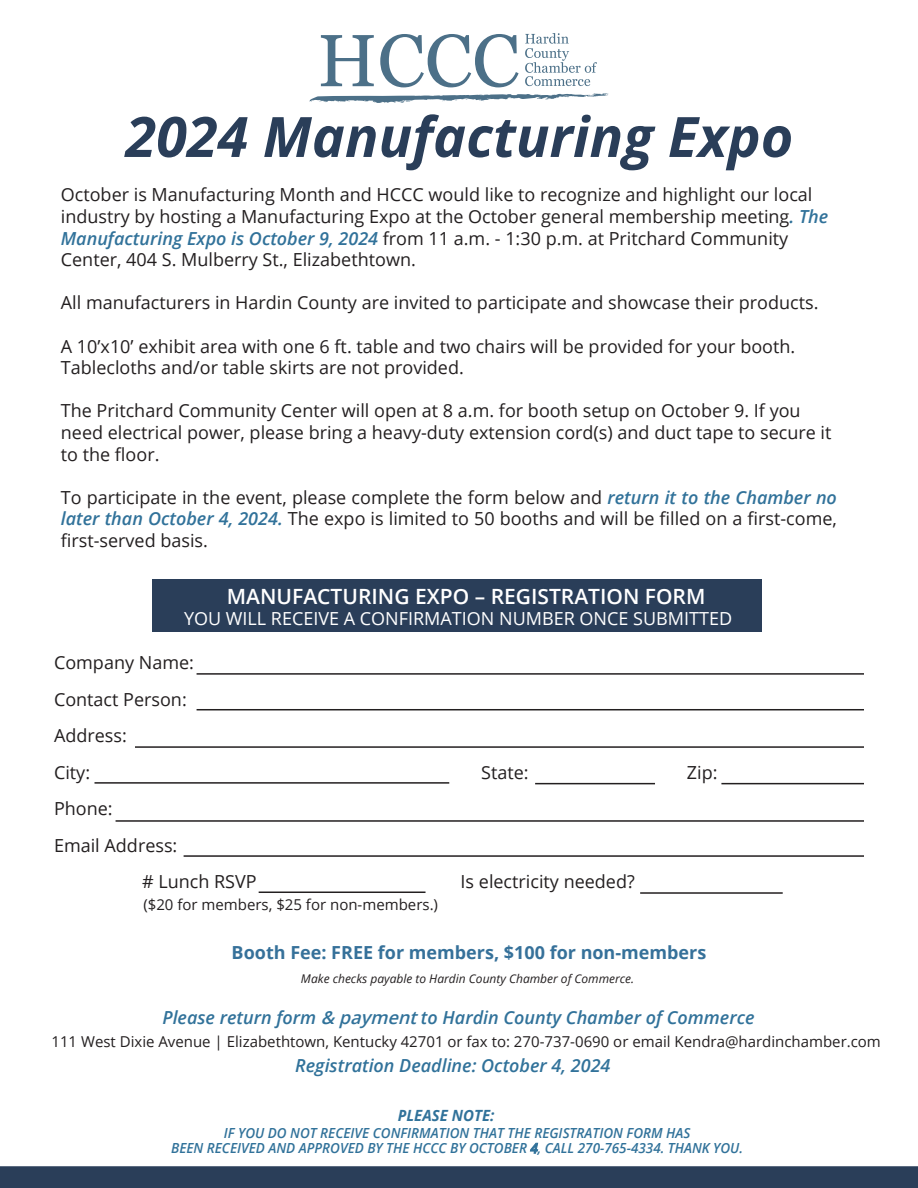
<style>
.page{position:relative;width:918px;height:1188px;background:#fff}
.page>*{position:absolute;margin:0;border:0;box-sizing:border-box;transform-origin:0 0}
.t1{font:italic 700 55.65px "Open Sans";color:#2a3e59}
.t2{font:600 21px "Open Sans";color:#fff}
.t3{font:18px/21.6px "Open Sans";color:#231f20}
.t4{font:italic 600 18px "Open Sans";color:#31729a}
.t5{font:18px "Open Sans";color:#fff}
.t6{font:700 18px "Open Sans";color:#36719a}
.t7{font:italic 700 15.45px "Open Sans";color:#31729a}
.t8{font:15px "Open Sans";color:#231f20}
.t9{font:italic 600 13.95px/15.5px "Open Sans";color:#31729a;text-align:center}
.t10{font:italic 12px "Open Sans";color:#231f20}
.s1{font-weight:600;font-style:italic;color:#31729a}
.s2{font-style:inherit}
</style>
<div class="page">
<div style="left:152px;top:580px;width:610px;height:52px;background:#2a3e59"></div>
<hr style="left:197px;top:673px;width:667px;height:2px;background:#231f20">
<hr style="left:197px;top:709px;width:667px;height:1px;background:#231f20">
<hr style="left:135px;top:746px;width:729px;height:2px;background:#231f20">
<hr style="left:94px;top:782px;width:355px;height:2px;background:#231f20">
<hr style="left:535px;top:783px;width:120px;height:1px;background:#231f20">
<hr style="left:721px;top:783px;width:143px;height:1px;background:#231f20">
<hr style="left:116px;top:820px;width:748px;height:2px;background:#231f20">
<hr style="left:184px;top:855px;width:680px;height:2px;background:#231f20">
<hr style="left:259px;top:892px;width:167px;height:1px;background:#231f20">
<hr style="left:640px;top:892px;width:143px;height:2px;background:#231f20">
<div style="left:0;top:1166px;width:918px;height:22px;background:#2a3e59"></div>
<svg style="left:309px;top:93px;width:300px;height:10px"></svg>
<svg style="left:321px;top:35px;width:53px;height:51px"></svg>
<svg style="left:380px;top:34px;width:139px;height:53px"></svg>
<svg style="left:525px;top:33px;width:72px;height:53px"></svg>
<h1 class="t1" style="left:126px;top:97px;width:669px">2024 Manufacturing Expo</h1>
<p class="t3" style="left:61px;top:184px;width:769px">October is Manufacturing Month and HCCC would like to recognize and highlight our local industry by hosting a Manufacturing Expo at the October general membership meeting<span class="s1">. The Manufacturing Expo is October 9, 2024</span> from 11 a.m. - 1:30 p.m. at Pritchard Community Center, 404 S. Mulberry St., Elizabethtown.</p>
<p class="t3" style="left:61px;top:292px;width:759px">All manufacturers in Hardin County are invited to participate and showcase their products.</p>
<p class="t3" style="left:61px;top:335px;width:736px">A 10’x10’ exhibit area with one 6 ft. table and two chairs will be provided for your booth.<br>Tablecloths and/or table skirts are not provided.</p>
<p class="t3" style="left:61px;top:400px;width:772px">The Pritchard Community Center will open at 8 a.m. for booth setup on October 9. If you need electrical power, please bring a heavy-duty extension cord(s) and duct tape to secure it to the floor.</p>
<p class="t3" style="left:61px;top:486px;width:778px;text-align:justify">To participate in the event, please complete the form below and <span class="s1">return it to the Chamber no later than October 4, 2024.</span> The expo is limited to 50 booths and will be filled on a first-come, first-served basis.</p>
<p class="t2" style="left:227px;top:582px;width:480px">MANUFACTURING EXPO – REGISTRATION FORM</p>
<p class="t5" style="left:184px;top:606px;width:550px">YOU WILL RECEIVE A CONFIRMATION NUMBER ONCE SUBMITTED</p>
<p class="t3" style="left:54px;top:644px;width:142px;line-height:36.6px">Company Name:<br>Contact Person:<br>Address:<br>City:</p>
<p class="t3" style="left:481px;top:761px;width:49px">State:</p>
<p class="t3" style="left:687px;top:761px;width:32px">Zip:</p>
<p class="t3" style="left:54px;top:798px;width:60px">Phone:</p>
<p class="t3" style="left:54px;top:834px;width:125px">Email Address:</p>
<p class="t3" style="left:142px;top:870px;width:116px"># Lunch RSVP</p>
<p class="t3" style="left:461px;top:870px;width:176px">Is electricity needed?</p>
<p class="t8" style="left:143px;top:894px;width:296px">($20 for members, $25 for non-members.)</p>
<p class="t6" style="left:232px;top:939px;width:476px">Booth Fee: FREE for members, $100 for non-members</p>
<p class="t10" style="left:301px;top:970px;width:335px">Make checks payable to Hardin County Chamber of Commerce.</p>
<p class="t4" style="left:162px;top:1005px;width:594px">Please return form <span class="s2">&amp; payment</span>to Hardin County Chamber of Commerce</p>
<p class="t8" style="left:51px;top:1032px;width:831px">111 West Dixie Avenue | Elizabethtown, Kentucky 42701 or fax to: 270-737-0690 or email Kendra@hardinchamber.com</p>
<p class="t4" style="left:295px;top:1053px;width:317px">Registration Deadline: October 4, 2024</p>
<p class="t7" style="left:398px;top:1105px;width:98px">PLEASE NOTE:</p>
<p class="t9" style="left:171px;top:1125px;width:574px">IF YOU DO NOT RECEIVE CONFIRMATION THAT THE REGISTRATION FORM HAS<br>BEEN RECEIVED AND APPROVED BY THE HCCC BY OCTOBER 4, CALL 270-765-4334. THANK YOU.</p>
</div>
